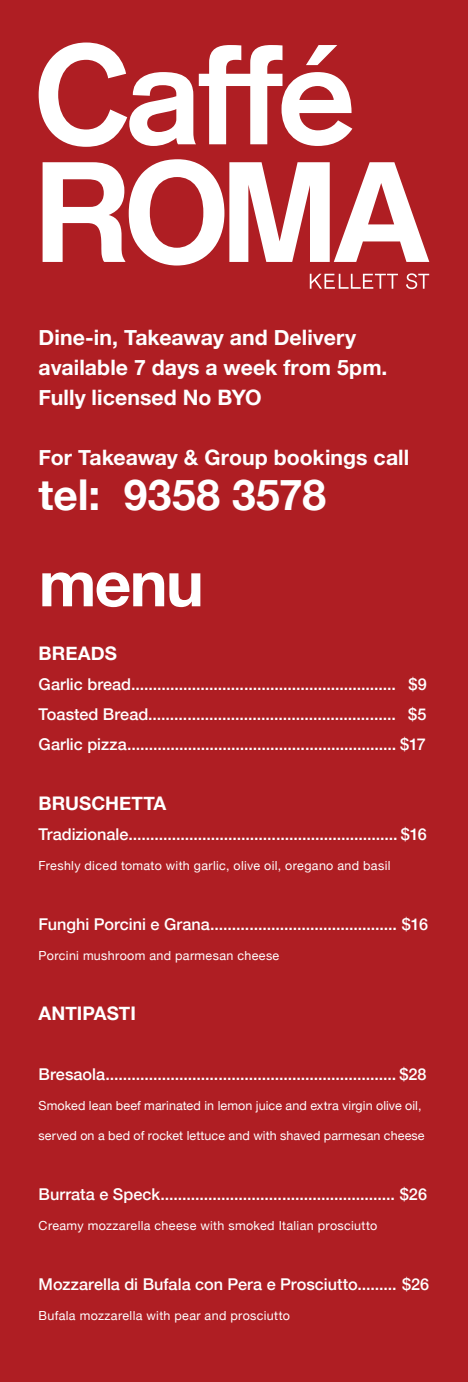
<style>
.page{position:relative;width:468px;height:1382px;background:#af1e23}
.page>*{position:absolute;margin:0;border:0;box-sizing:border-box;transform-origin:0 0}
.t1{font:700 63.75px "Helvetica Neue";color:#fff}
.t2{font:700 42.5px "Helvetica Neue";letter-spacing:.005em;color:#fff}
.t3{font:700 21.25px/30px "Helvetica Neue";letter-spacing:.005em;color:#fff}
.t4{font:700 18.75px "Helvetica Neue";color:#fff}
.t5{font:500 16.25px/30px "Helvetica Neue";color:#fff;text-align:justify}
.t6{font:12.5px "Helvetica Neue";letter-spacing:.025em;color:#fff}
.t7{font:12.5px "Helvetica Neue";letter-spacing:.005em;color:#fff}
</style>
<div class="page">
<svg style="left:39px;top:43px;width:313px;height:104px"></svg>
<svg style="left:43px;top:159px;width:386px;height:107px"></svg>
<svg style="left:310px;top:274px;width:88px;height:15px"></svg>
<svg style="left:406px;top:273px;width:23px;height:16px"></svg>
<h3 class="t3" style="left:39px;top:323px;width:350px">Dine-in, Takeaway and Delivery available 7 days a week from 5pm.<br>Fully licensed No BYO</h3>
<h3 class="t3" style="left:39px;top:443px;width:372px">For Takeaway &amp; Group bookings call</h3>
<h2 class="t2" style="left:39px;top:462px;width:289px">tel: 9358 3578</h2>
<h1 class="t1" style="left:39px;top:534px;width:167px">menu</h1>
<p class="t4" style="left:39px;top:639px;width:80px">BREADS</p>
<p class="t5" style="left:39px;top:668px;width:389px">Garlic bread............................................................. $9<br>Toasted Bread......................................................... $5<br>Garlic pizza.............................................................. $17</p>
<p class="t4" style="left:39px;top:789px;width:129px">BRUSCHETTA</p>
<p class="t5" style="left:39px;top:818px;width:390px">Tradizionale.............................................................. $16</p>
<p class="t6" style="left:39px;top:857px;width:353px">Freshly diced tomato with garlic, olive oil, oregano and basil</p>
<p class="t5" style="left:39px;top:908px;width:391px">Funghi Porcini e Grana........................................... $16</p>
<p class="t6" style="left:39px;top:947px;width:242px">Porcini mushroom and parmesan cheese</p>
<p class="t4" style="left:39px;top:999px;width:99px">ANTIPASTI</p>
<p class="t5" style="left:39px;top:1058px;width:389px">Bresaola................................................................... $28</p>
<p class="t7" style="left:39px;top:1097px;width:384px">Smoked lean beef marinated in lemon juice and extra virgin olive oil,</p>
<p class="t7" style="left:39px;top:1127px;width:387px">served on a bed of rocket lettuce and with shaved parmesan cheese</p>
<p class="t5" style="left:39px;top:1178px;width:390px">Burrata e Speck...................................................... $26</p>
<p class="t6" style="left:39px;top:1217px;width:340px">Creamy mozzarella cheese with smoked Italian prosciutto</p>
<p class="t5" style="left:39px;top:1268px;width:392px">Mozzarella di Bufala con Pera e Prosciutto......... $26</p>
<p class="t6" style="left:39px;top:1307px;width:253px">Bufala mozzarella with pear and prosciutto</p>
</div>
